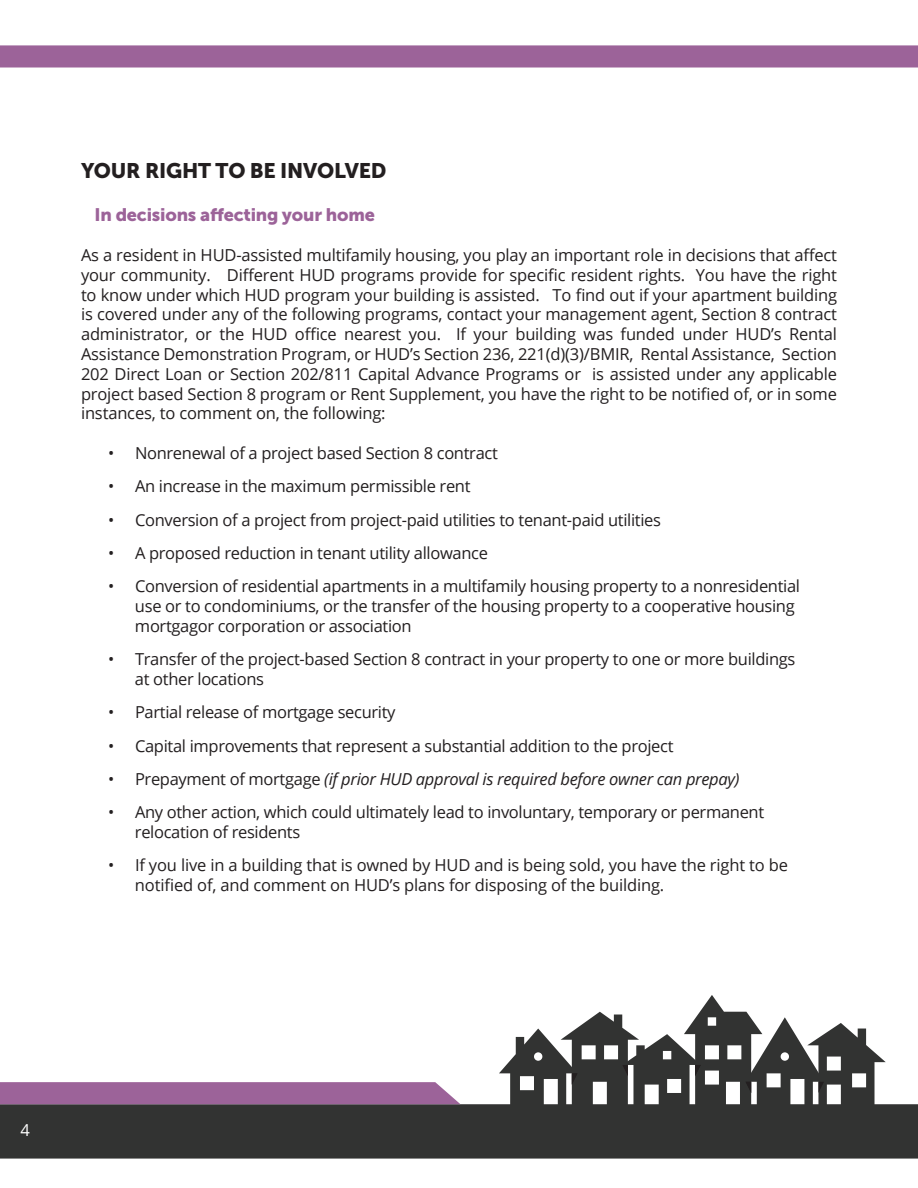
<style>
.page{position:relative;width:918px;height:1188px;background:#fff}
.page>*{position:absolute;margin:0;border:0;box-sizing:border-box;transform-origin:0 0}
.Paragraph_Titles{font:21px "Museo Sans 900";letter-spacing:-.01em;color:#231f20}
.Sub_headings{font:18px "Museo Sans 900";letter-spacing:-.01em;color:#9c6399}
.t1{font:16.5px/19.8px "Open Sans";letter-spacing:-.02em;color:#231f20}
.t2{font:italic 16.5px "Open Sans";letter-spacing:-.02em;color:#231f20}
.t3{font:16.5px "Open Sans";color:#fff}
.s1{font-style:normal}
</style>
<div class="page">
<div style="left:0;top:1104px;width:918px;height:55px;background:#323332"></div>
<svg style="left:0;top:45px;width:918px;height:23px"></svg>
<svg style="left:0;top:1082px;width:460px;height:22px"></svg>
<svg style="left:499px;top:995px;width:387px;height:112px"></svg>
<p class="Paragraph_Titles" style="left:81px;top:159px;width:307px">YOUR RIGHT TO BE INVOLVED</p>
<p class="Sub_headings" style="left:94px;top:205px;width:282px">In decisions affecting your home</p>
<p class="t1" style="left:81px;top:245px;width:758px;text-align:justify">As a resident in HUD-assisted multifamily housing, you play an important role in decisions that affect your community. Different HUD programs provide for specific resident rights. You have the right to know under which HUD program your building is assisted. To find out if your apartment building is covered under any of the following programs, contact your management agent, Section 8 contract administrator, or the HUD office nearest you. If your building was funded under HUD’s Rental Assistance Demonstration Program, or HUD’s Section 236, 221(d)(3)/BMIR, Rental Assistance, Section 202 Direct Loan or Section 202/811 Capital Advance Programs or is assisted under any applicable project based Section 8 program or Rent Supplement, you have the right to be notified of, or in some instances, to comment on, the following:</p>
<p class="t1" style="left:108px;top:443px;width:391px">• Nonrenewal of a project based Section 8 contract</p>
<p class="t1" style="left:108px;top:476px;width:364px">• An increase in the maximum permissible rent</p>
<p class="t1" style="left:108px;top:509px;width:555px">• Conversion of a project from project-paid utilities to tenant-paid utilities</p>
<p class="t1" style="left:108px;top:543px;width:382px">• A proposed reduction in tenant utility allowance</p>
<p class="t1" style="left:135px;top:576px;width:667px;text-indent:-27px">• Conversion of residential apartments in a multifamily housing property to a nonresidential use or to condominiums, or the transfer of the housing property to a cooperative housing mortgagor corporation or association</p>
<p class="t1" style="left:135px;top:649px;width:662px;text-indent:-27px">• Transfer of the project-based Section 8 contract in your property to one or more buildings at other locations</p>
<p class="t1" style="left:108px;top:702px;width:289px">• Partial release of mortgage security</p>
<p class="t1" style="left:108px;top:735px;width:567px">• Capital improvements that represent a substantial addition to the project</p>
<p class="t2" style="left:108px;top:768px;width:633px"><span class="s1">• Prepayment of mortgage</span> (if prior HUD approval is required before owner can prepay)</p>
<p class="t1" style="left:135px;top:802px;width:631px;text-indent:-27px">• Any other action, which could ultimately lead to involuntary, temporary or permanent relocation of residents</p>
<p class="t1" style="left:135px;top:855px;width:654px;text-indent:-27px">• If you live in a building that is owned by HUD and is being sold, you have the right to be notified of, and comment on HUD’s plans for disposing of the building.</p>
<p class="t3" style="left:21px;top:1119px;width:11px">4</p>
</div>
